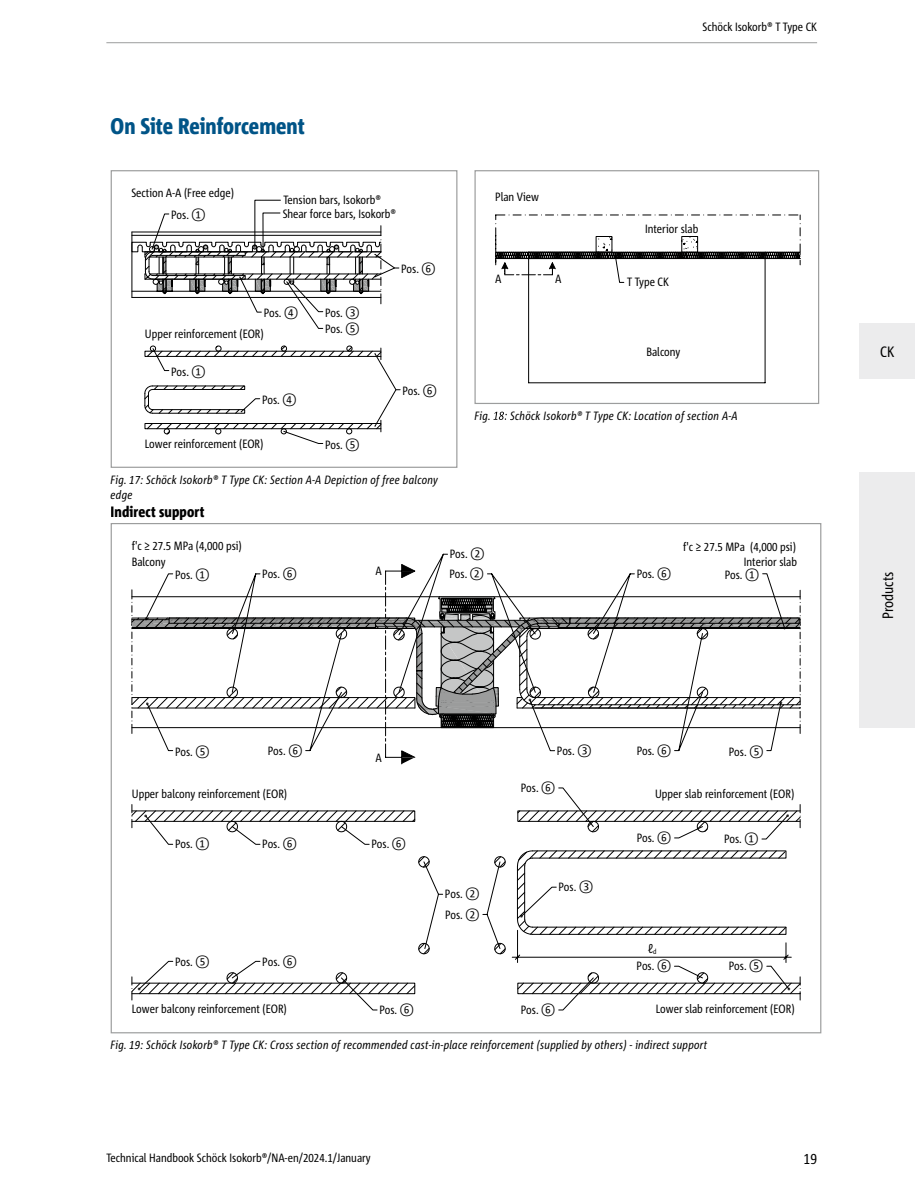
<style>
.page{position:relative;width:915px;height:1191px;background:#fff}
.page>*{position:absolute;margin:0;border:0;box-sizing:border-box;transform-origin:0 0}
.t1{font:800 condensed 22.5px "Corpid Schoeck";color:#005487}
.t2{font:800 condensed 15px "Corpid Schoeck";letter-spacing:.01em;color:#000}
.t3{font:condensed 15px "Corpid Schoeck";color:#000}
.t4{font:condensed 12px/16.8px "Corpid Schoeck";color:#000}
.t5{font:italic condensed 12px/15px "Corpid Schoeck";letter-spacing:.02em;color:#000}
</style>
<div class="page">
<div style="left:859px;top:472px;width:55px;height:255px;background:#ececed"></div>
<div style="left:859px;top:323px;width:55px;height:55px;background:#ececed"></div>
<hr style="left:106px;top:42px;width:710px;height:1px;background:#9c9d9d">
<svg style="left:131px;top:200px;width:269px;height:235px"></svg>
<div style="left:111px;top:170px;width:346px;height:298px;border:1px solid #9c9d9d"></div>
<svg style="left:495px;top:215px;width:305px;height:169px"></svg>
<div style="left:474px;top:170px;width:344px;height:234px;border:1px solid #9c9d9d"></div>
<svg style="left:493px;top:411px;width:14px;height:9px"></svg>
<svg style="left:703px;top:810px;width:97px;height:184px"></svg>
<svg style="left:131px;top:564px;width:669px;height:188px"></svg>
<svg style="left:146px;top:703px;width:85px;height:49px"></svg>
<svg style="left:703px;top:814px;width:88px;height:176px"></svg>
<svg style="left:231px;top:570px;width:472px;height:440px"></svg>
<svg style="left:131px;top:804px;width:246px;height:206px"></svg>
<h1 class="t1" style="left:111px;top:112px;width:195px">On Site Reinforcement</h1>
<p class="t4" style="left:131px;top:184px;width:104px">Section A-A (Free edge)</p>
<p class="t4" style="left:283px;top:191px;width:99px">Tension bars, Isokorb®</p>
<p class="t4" style="left:171px;top:206px;width:36px">Pos. ①</p>
<p class="t4" style="left:282px;top:205px;width:115px">Shear force bars, Isokorb®</p>
<p class="t4" style="left:263px;top:304px;width:36px">Pos. ④</p>
<p class="t4" style="left:145px;top:325px;width:120px">Upper reinforcement (EOR)</p>
<p class="t4" style="left:171px;top:363px;width:36px">Pos. ①</p>
<p class="t4" style="left:262px;top:391px;width:36px">Pos. ④</p>
<p class="t4" style="left:145px;top:435px;width:120px">Lower reinforcement (EOR)</p>
<p class="t4" style="left:325px;top:304px;width:36px">Pos. ③<br>Pos. ⑤</p>
<p class="t4" style="left:325px;top:436px;width:36px">Pos. ⑤</p>
<p class="t4" style="left:401px;top:260px;width:36px">Pos. ⑥</p>
<p class="t4" style="left:402px;top:382px;width:36px">Pos. ⑥</p>
<p class="t5" style="left:111px;top:472px;width:328px">Fig. 17: Schöck Isokorb® T Type CK: Section A-A Depiction of free balcony edge</p>
<p class="t2" style="left:111px;top:502px;width:95px">Indirect support</p>
<p class="t4" style="left:702px;top:18px;width:116px">Schöck Isokorb® T Type CK</p>
<p class="t4" style="left:495px;top:188px;width:45px">Plan View</p>
<p class="t4" style="left:495px;top:271px;width:8px">A</p>
<p class="t4" style="left:645px;top:221px;width:55px">Interior slab</p>
<p class="t4" style="left:555px;top:271px;width:8px">A</p>
<p class="t4" style="left:626px;top:273px;width:43px">T Type CK</p>
<p class="t4" style="left:646px;top:343px;width:35px">Balcony</p>
<p class="t5" style="left:474px;top:408px;width:18px">Fig.</p>
<p class="t5" style="left:510px;top:408px;width:229px">Schöck Isokorb® T Type CK: Location of section A-A</p>
<p class="t4" style="left:132px;top:538px;width:111px;line-height:15.5px">f'c ≥ 27.5 MPa (4,000 psi)<br>Balcony</p>
<p class="t4" style="left:683px;top:540px;width:115px;line-height:14.4px;text-align:right">f'c ≥ 27.5 MPa (4,000 psi)<br>Interior slab</p>
<p class="t4" style="left:450px;top:545px;width:36px">Pos. ②</p>
<p class="t4" style="left:375px;top:562px;width:8px">A</p>
<p class="t4" style="left:262px;top:565px;width:36px">Pos. ⑥</p>
<p class="t4" style="left:449px;top:565px;width:36px">Pos. ②</p>
<p class="t4" style="left:636px;top:565px;width:36px">Pos. ⑥</p>
<p class="t4" style="left:724px;top:566px;width:36px">Pos. ①</p>
<p class="t4" style="left:175px;top:566px;width:36px">Pos. ①</p>
<p class="t4" style="left:175px;top:743px;width:36px">Pos. ⑤</p>
<p class="t4" style="left:268px;top:742px;width:36px">Pos. ⑥</p>
<p class="t4" style="left:375px;top:749px;width:8px">A</p>
<p class="t4" style="left:556px;top:742px;width:36px">Pos. ③</p>
<p class="t4" style="left:636px;top:742px;width:36px">Pos. ⑥</p>
<p class="t4" style="left:728px;top:743px;width:36px">Pos. ⑤</p>
<p class="t4" style="left:132px;top:785px;width:157px">Upper balcony reinforcement (EOR)</p>
<p class="t4" style="left:520px;top:779px;width:36px">Pos. ⑥</p>
<p class="t4" style="left:655px;top:785px;width:140px">Upper slab reinforcement (EOR)</p>
<p class="t4" style="left:175px;top:835px;width:36px">Pos. ①</p>
<p class="t4" style="left:371px;top:835px;width:36px">Pos. ⑥</p>
<p class="t4" style="left:262px;top:835px;width:36px">Pos. ⑥</p>
<p class="t4" style="left:636px;top:829px;width:36px">Pos. ⑥</p>
<p class="t4" style="left:723px;top:830px;width:36px">Pos. ①</p>
<p class="t4" style="left:445px;top:885px;width:36px">Pos. ②</p>
<p class="t4" style="left:558px;top:878px;width:36px">Pos. ③</p>
<p class="t4" style="left:445px;top:906px;width:36px">Pos. ②</p>
<p class="t4" style="left:647px;top:939px;width:10px">ℓ<sub>d</sub></p>
<p class="t4" style="left:175px;top:952px;width:36px">Pos. ⑤</p>
<p class="t4" style="left:262px;top:952px;width:36px">Pos. ⑥</p>
<p class="t4" style="left:636px;top:957px;width:36px">Pos. ⑥</p>
<p class="t4" style="left:379px;top:1001px;width:36px">Pos. ⑥</p>
<p class="t4" style="left:728px;top:957px;width:36px">Pos. ⑤</p>
<p class="t4" style="left:132px;top:999px;width:156px">Lower balcony reinforcement (EOR)</p>
<p class="t4" style="left:520px;top:1001px;width:36px">Pos. ⑥</p>
<p class="t4" style="left:655px;top:1000px;width:140px">Lower slab reinforcement (EOR)</p>
<p class="t5" style="left:111px;top:1037px;width:598px">Fig. 19: Schöck Isokorb® T Type CK: Cross section of recommended cast-in-place reinforcement (supplied by others) - indirect support</p>
<p class="t4" style="left:106px;top:1149px;width:266px">Technical Handbook Schöck Isokorb®/NA-en/2024.1/January</p>
<p class="t3" style="left:803px;top:1149px;width:15px">19</p>
<p class="t3" style="left:879px;top:342px;width:16px">CK</p>
<p class="t3" style="left:878px;top:619px;width:49px;rotate:-90deg">Products</p>
</div>
